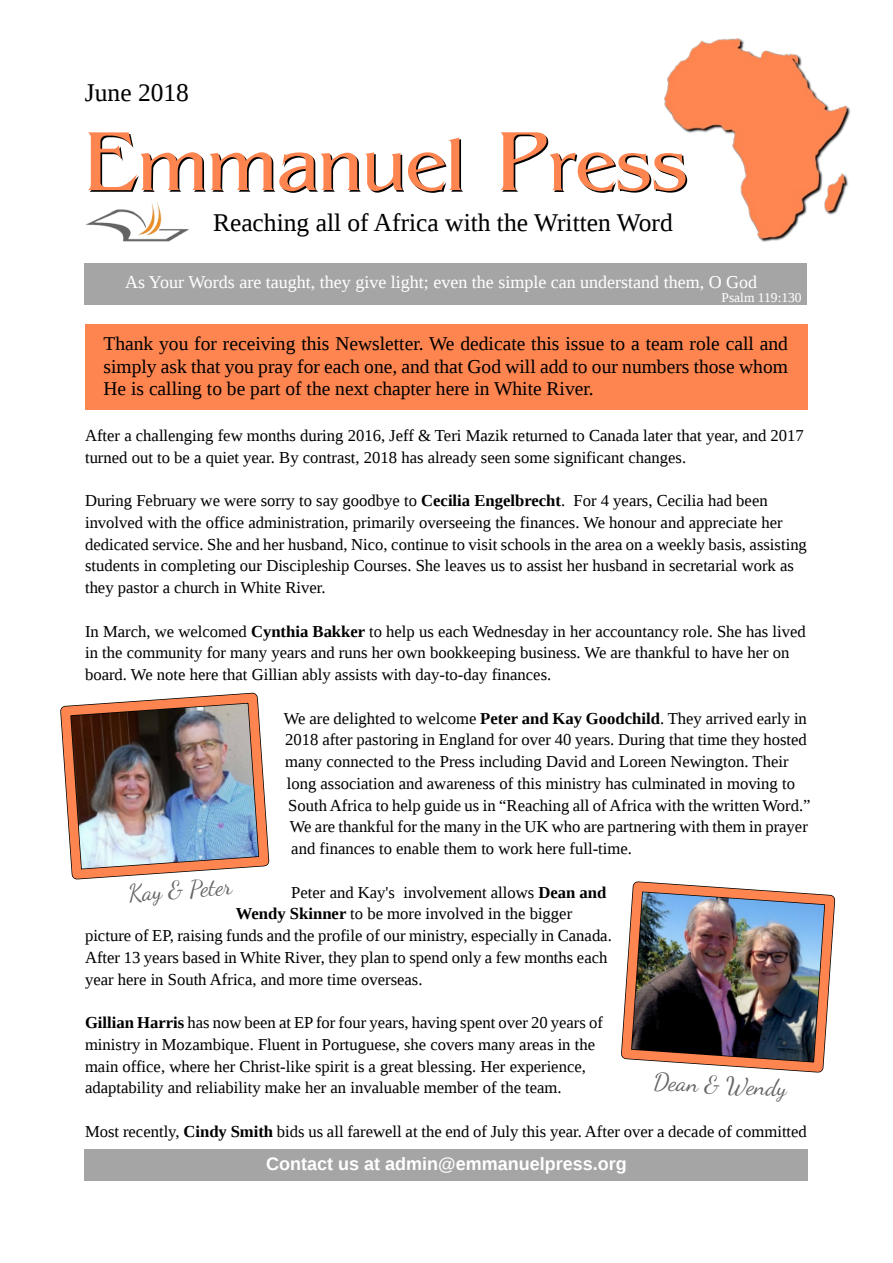
<style>
.page{position:relative;width:893px;height:1263px;background:#fff}
.page>*{position:absolute;margin:0;border:0;box-sizing:border-box;transform-origin:0 0}
.t1{font:82.5px "Pegasus";color:#000}
.t2{font:25.5px "Liberation Serif";color:#000}
.t3{font:24px "Dancing Script";color:#666}
.t4{font:19.5px/22.5px "Liberation Serif";color:#000;text-align:justify}
.t5{font:18px "Liberation Serif";color:#fff}
.t6{font:700 18px "Liberation Sans";color:#fff}
.t7{font:16.65px/21.8px "Liberation Serif";color:#000}
.t8{font:13.5px "Liberation Serif";color:#fff}
.s1{font-weight:700}
</style>
<div class="page">
<div style="left:85px;top:324px;width:722px;height:86px;background:#ff8550"></div>
<img style="left:664px;top:38px;width:186px;height:204px">
<img style="left:85px;top:201px;width:104px;height:41px">
<div style="left:85px;top:264px;width:722px;height:41px;background:#a5a5a5"></div>
<img style="left:621px;top:881px;width:215px;height:192px">
<img style="left:60px;top:692px;width:210px;height:188px">
<div style="left:84px;top:1149px;width:723px;height:31px;background:#a5a5a5"></div>
<h2 class="t2" style="left:85px;top:79px;width:106px">June 2018</h2>
<h1 class="t1" style="left:88px;top:118px;width:603px">Emmanuel Press</h1>
<h2 class="t2" style="left:213px;top:208px;width:461px">Reaching all of Africa with the Written Word</h2>
<p class="t5" style="left:125px;top:272px;width:634px">As Your Words are taught, they give light; even the simple can understand them, O God</p>
<p class="t8" style="left:721px;top:289px;width:82px">Psalm 119:130</p>
<p class="t4" style="left:103px;top:332px;width:686px">Thank you for receiving this Newsletter. We dedicate this issue to a team role call and simply ask that you pray for each one, and that God will add to our numbers those whom He is calling to be part of the next chapter here in White River.</p>
<p class="t7" style="left:85px;top:424px;width:720px">After a challenging few months during 2016, Jeff &amp; Teri Mazik returned to Canada later that year, and 2017 turned out to be a quiet year. By contrast, 2018 has already seen some significant changes.</p>
<p class="t7" style="left:85px;top:489px;width:723px">During February we were sorry to say goodbye to <span class="s1">Cecilia Engelbrecht</span>. For 4 years, Cecilia had been involved with the office administration, primarily overseeing the finances. We honour and appreciate her dedicated service. She and her husband, Nico, continue to visit schools in the area on a weekly basis, assisting students in completing our Discipleship Courses. She leaves us to assist her husband in secretarial work as they pastor a church in White River.</p>
<p class="t7" style="left:85px;top:620px;width:722px">In March, we welcomed <span class="s1">Cynthia Bakker</span> to help us each Wednesday in her accountancy role. She has lived in the community for many years and runs her own bookkeeping business. We are thankful to have her on board. We note here that Gillian ably assists with day-to-day finances.</p>
<p class="t7" style="left:284px;top:707px;width:525px">We are delighted to welcome <span class="s1">Peter and Kay Goodchild</span>. They arrived early in</p>
<p class="t7" style="left:285px;top:729px;width:523px">2018 after pastoring in England for over 40 years. During that time they hosted</p>
<p class="t7" style="left:285px;top:750px;width:505px">many connected to the Press including David and Loreen Newington. Their</p>
<p class="t7" style="left:287px;top:772px;width:510px">long association and awareness of this ministry has culminated in moving to</p>
<p class="t7" style="left:288px;top:794px;width:524px">South Africa to help guide us in “Reaching all of Africa with the written Word.”</p>
<p class="t7" style="left:290px;top:816px;width:520px">We are thankful for the many in the UK who are partnering with them in prayer</p>
<p class="t7" style="left:291px;top:837px;width:342px">and finances to enable them to work here full-time.</p>
<p class="t7" style="left:291px;top:881px;width:317px">Peter and Kay's involvement allows <span class="s1">Dean and</span></p>
<p class="t7" style="left:236px;top:903px;width:338px"><span class="s1">Wendy Skinner</span> to be more involved in the bigger</p>
<p class="t7" style="left:85px;top:924px;width:528px">picture of EP, raising funds and the profile of our ministry, especially in Canada.</p>
<p class="t7" style="left:85px;top:946px;width:524px">After 13 years based in White River, they plan to spend only a few months each</p>
<p class="t7" style="left:85px;top:968px;width:339px">year here in South Africa, and more time overseas.</p>
<p class="t7" style="left:85px;top:1011px;width:519px"><span class="s1">Gillian Harris</span> has now been at EP for four years, having spent over 20 years of ministry in Mozambique. Fluent in Portuguese, she covers many areas in the main office, where her Christ-like spirit is a great blessing. Her experience, adaptability and reliability make her an invaluable member of the team.</p>
<p class="t7" style="left:85px;top:1120px;width:723px">Most recently, <span class="s1">Cindy Smith</span> bids us all farewell at the end of July this year. After over a decade of committed</p>
<h3 class="t3" style="left:127px;top:879px;width:105px;rotate:-4deg">Kay &amp; Peter</h3>
<h3 class="t3" style="left:654px;top:1067px;width:135px;rotate:3deg">Dean &amp; Wendy</h3>
<p class="t6" style="left:266px;top:1154px;width:362px">Contact us at admin@emmanuelpress.org</p>
</div>
